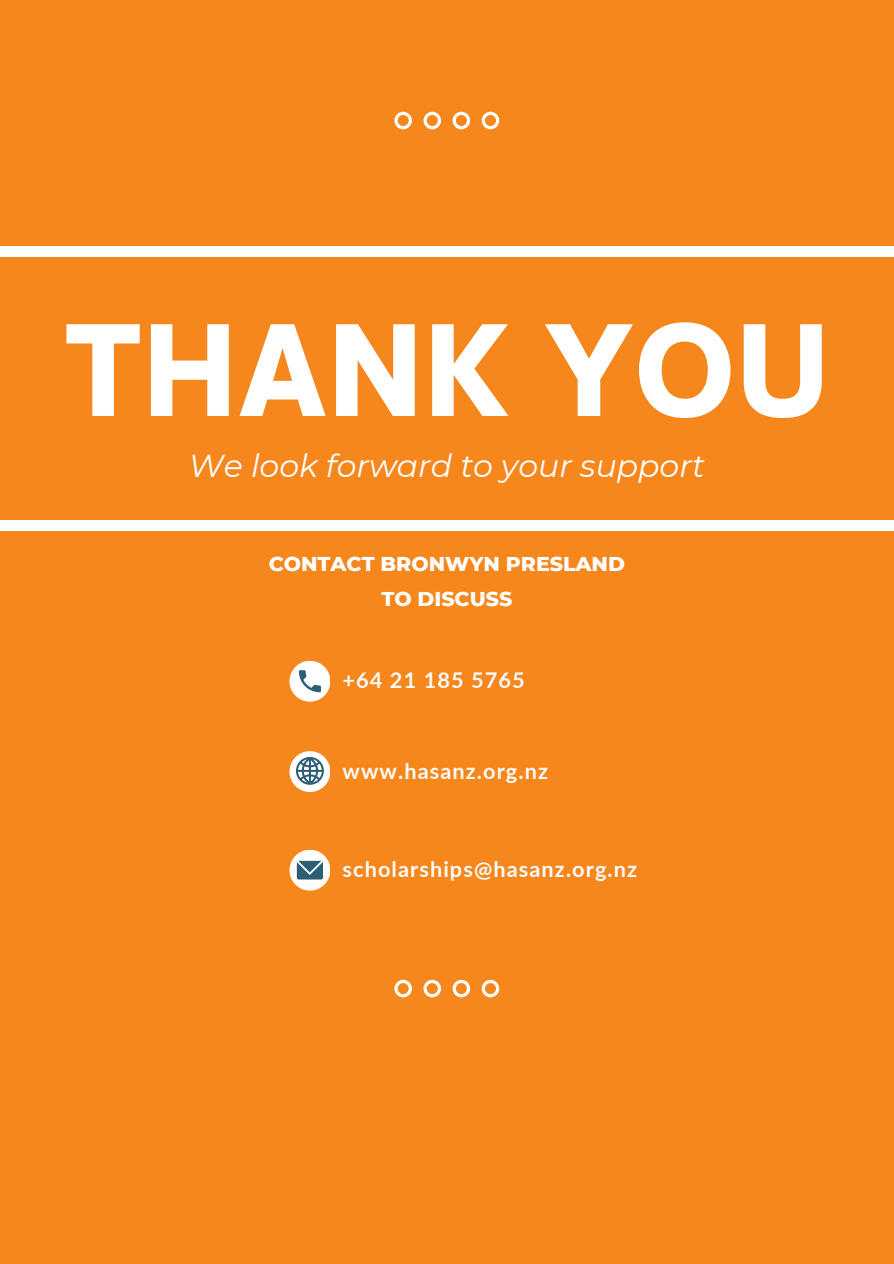
<style>
.page{position:relative;width:894px;height:1264px;background:#fff}
.page>*{position:absolute;margin:0;border:0;box-sizing:border-box;transform-origin:0 0}
.t1{font:900 120.15px "Open Sauce One";letter-spacing:.025em;color:#fff}
.t2{font:italic 31.5px "Montserrat";color:#fff}
.t3{font:700 21.75px "Lato";letter-spacing:.05em;color:#fafafa}
.t4{font:800 20.4px/34.7px "Montserrat";color:#fff;text-align:center}
</style>
<div class="page">
<div style="left:0;top:0;width:893px;height:1263px;background:#f6871d"></div>
<svg style="left:394px;top:112px;width:105px;height:17px"></svg>
<svg style="left:394px;top:979px;width:105px;height:18px"></svg>
<div style="left:0;top:520px;width:893px;height:10px;background:#fff"></div>
<div style="left:0;top:246px;width:893px;height:10px;background:#fff"></div>
<div style="left:289px;top:660px;width:41px;height:41px;background:#fff;border-radius:50%"></div>
<svg style="left:299px;top:670px;width:22px;height:22px"></svg>
<div style="left:289px;top:849px;width:41px;height:41px;background:#fff;border-radius:50%"></div>
<svg style="left:297px;top:860px;width:25px;height:19px"></svg>
<div style="left:289px;top:751px;width:41px;height:41px;background:#fff;border-radius:50%"></div>
<svg style="left:296px;top:757px;width:28px;height:27px"></svg>
<p class="t1" style="left:65px;top:296px;width:764px">THANK YOU</p>
<h1 class="t2" style="left:189px;top:446px;width:517px">We look forward to your support</h1>
<h2 class="t4" style="left:269px;top:546px;width:357px">CONTACT BRONWYN PRESLAND<br>TO DISCUSS</h2>
<h3 class="t3" style="left:342px;top:667px;width:184px">+64 21 185 5765</h3>
<p class="t3" style="left:342px;top:757px;width:207px">www.hasanz.org.nz</p>
<p class="t3" style="left:342px;top:856px;width:296px">scholarships@hasanz.org.nz</p>
</div>
